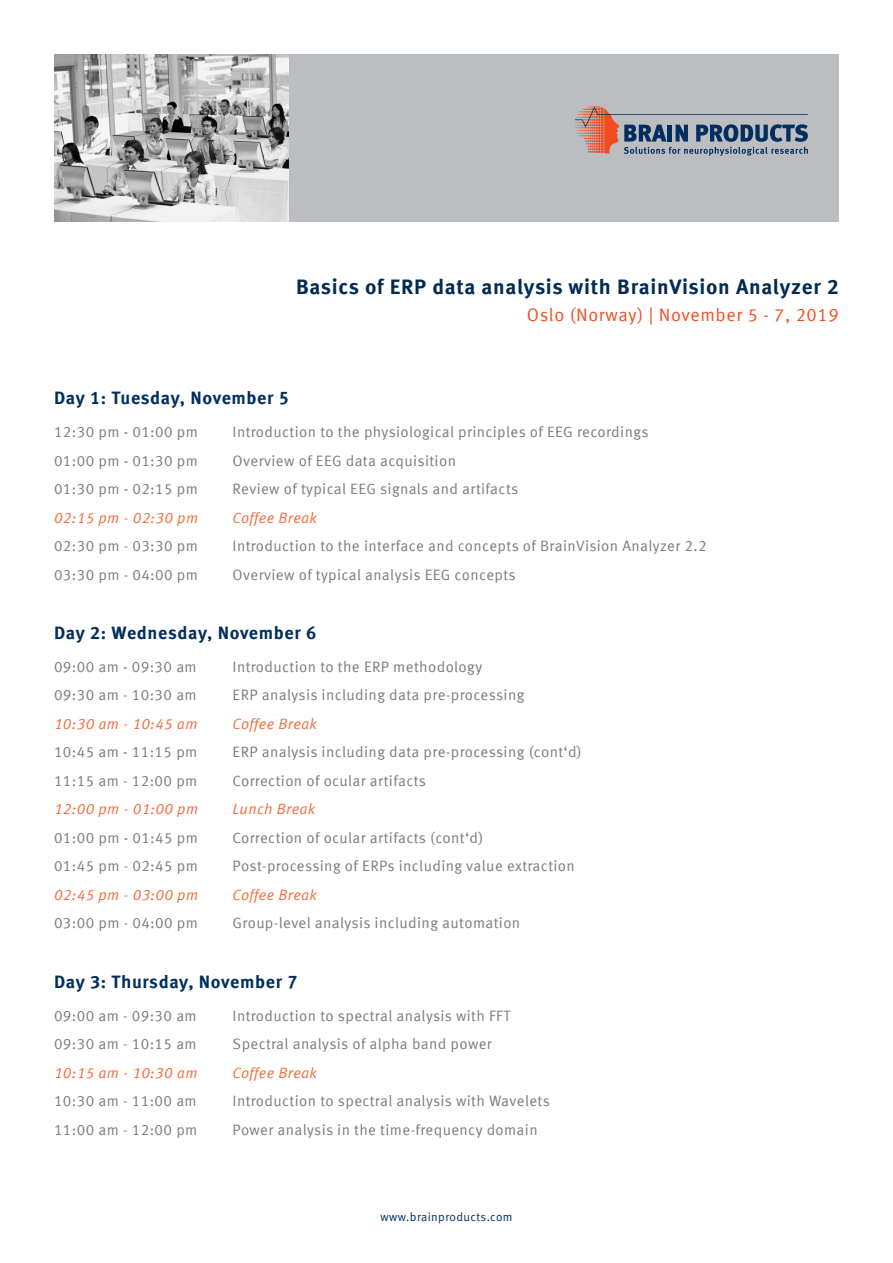
<style>
.page{position:relative;width:893px;height:1263px;background:#fff}
.page>*{position:absolute;margin:0;border:0;box-sizing:border-box;transform-origin:0 0}
.t1{font:700 21px "Meta Offc";letter-spacing:.03em;color:#002b52}
.t2{font:700 18px "Meta Offc";letter-spacing:.03em;color:#002e5e}
.t3{font:18px "Meta Offc Norm";letter-spacing:.035em;color:#f04d22}
.t4{font:15px "Meta Offc Norm";letter-spacing:.025em;color:#797b7e}
.t5{font:15px "Meta Offc Norm Ita";letter-spacing:.025em;color:#f26a38}
.t6{font:12px "Meta Normal";letter-spacing:.035em;color:#002e5e}
.s1{color:#4b4c4d}
</style>
<div class="page">
<div style="left:54px;top:54px;width:785px;height:168px;background:#bcbdc0"></div>
<img style="left:54px;top:54px;width:235px;height:168px">
<svg style="left:574px;top:106px;width:234px;height:50px"></svg>
<h1 class="t1" style="left:296px;top:274px;width:544px">Basics of ERP data analysis with BrainVision Analyzer 2</h1>
<p class="t3" style="left:527px;top:304px;width:313px">Oslo (Norway) | November 5 - 7, 2019</p>
<p class="t2" style="left:54px;top:387px;width:237px">Day 1: Tuesday, November 5</p>
<p class="t4" style="left:54px;top:423px;width:146px">12:30 pm <span class="s1">-</span> 01:00 pm</p>
<p class="t4" style="left:233px;top:423px;width:417px">Introduction to the physiological principles of EEG recordings</p>
<p class="t4" style="left:54px;top:452px;width:146px">01:00 pm <span class="s1">-</span> 01:30 pm</p>
<p class="t4" style="left:233px;top:452px;width:225px">Overview of EEG data acquisition</p>
<p class="t4" style="left:54px;top:480px;width:146px">01:30 pm <span class="s1">-</span> 02:15 pm</p>
<p class="t4" style="left:233px;top:480px;width:287px">Review of typical EEG signals and artifacts</p>
<p class="t5" style="left:54px;top:509px;width:146px">02:15 pm - 02:30 pm</p>
<p class="t5" style="left:233px;top:509px;width:86px">Coffee Break</p>
<p class="t4" style="left:54px;top:537px;width:146px">02:30 pm - 03:30 pm</p>
<p class="t4" style="left:233px;top:537px;width:475px">Introduction to the interface and concepts of BrainVision Analyzer 2.2</p>
<p class="t4" style="left:54px;top:566px;width:146px">03:30 pm - 04:00 pm</p>
<p class="t4" style="left:233px;top:566px;width:285px">Overview of typical analysis EEG concepts</p>
<p class="t2" style="left:54px;top:622px;width:264px">Day 2: Wednesday, November 6</p>
<p class="t4" style="left:54px;top:658px;width:144px">09:00 am <span class="s1">-</span> 09:30 am</p>
<p class="t4" style="left:233px;top:658px;width:251px">Introduction to the ERP methodology</p>
<p class="t4" style="left:54px;top:686px;width:144px">09:30 am - 10:30 am</p>
<p class="t4" style="left:233px;top:686px;width:293px">ERP analysis including data pre-processing</p>
<p class="t5" style="left:54px;top:715px;width:145px">10:30 am - 10:45 am</p>
<p class="t5" style="left:233px;top:715px;width:86px">Coffee Break</p>
<p class="t4" style="left:54px;top:743px;width:145px">10:45 am <span class="s1">-</span> 11:15 pm</p>
<p class="t4" style="left:233px;top:743px;width:351px">ERP analysis including data pre-processing (cont‘d)</p>
<p class="t4" style="left:54px;top:772px;width:145px">11:15 am - 12:00 pm</p>
<p class="t4" style="left:233px;top:772px;width:195px">Correction of ocular artifacts</p>
<p class="t5" style="left:54px;top:800px;width:146px">12:00 pm - 01:00 pm</p>
<p class="t5" style="left:233px;top:800px;width:84px">Lunch Break</p>
<p class="t4" style="left:54px;top:829px;width:146px">01:00 pm <span class="s1">-</span> 01:45 pm</p>
<p class="t4" style="left:233px;top:829px;width:252px">Correction of ocular artifacts (cont‘d)</p>
<p class="t4" style="left:54px;top:857px;width:146px">01:45 pm - 02:45 pm</p>
<p class="t4" style="left:233px;top:857px;width:344px">Post-processing of ERPs including value extraction</p>
<p class="t5" style="left:54px;top:886px;width:146px">02:45 pm - 03:00 pm</p>
<p class="t5" style="left:233px;top:886px;width:86px">Coffee Break</p>
<p class="t4" style="left:54px;top:914px;width:146px">03:00 pm - 04:00 pm</p>
<p class="t4" style="left:233px;top:914px;width:289px">Group-level analysis including automation</p>
<p class="t2" style="left:54px;top:970px;width:245px">Day 3: Thursday, November 7</p>
<p class="t4" style="left:54px;top:1007px;width:144px">09:00 am - 09:30 am</p>
<p class="t4" style="left:233px;top:1007px;width:279px">Introduction to spectral analysis with FFT</p>
<p class="t4" style="left:54px;top:1035px;width:144px">09:30 am - 10:15 am</p>
<p class="t4" style="left:233px;top:1035px;width:261px">Spectral analysis of alpha band power</p>
<p class="t5" style="left:54px;top:1064px;width:145px">10:15 am - 10:30 am</p>
<p class="t5" style="left:233px;top:1064px;width:86px">Coffee Break</p>
<p class="t4" style="left:54px;top:1092px;width:144px">10:30 am - 11:00 am</p>
<p class="t4" style="left:233px;top:1092px;width:319px">Introduction to spectral analysis with Wavelets</p>
<p class="t4" style="left:54px;top:1121px;width:145px">11:00 am - 12:00 pm</p>
<p class="t4" style="left:233px;top:1121px;width:307px">Power analysis in the time-frequency domain</p>
<p class="t6" style="left:380px;top:1210px;width:134px">www.brainproducts.com</p>
</div>
